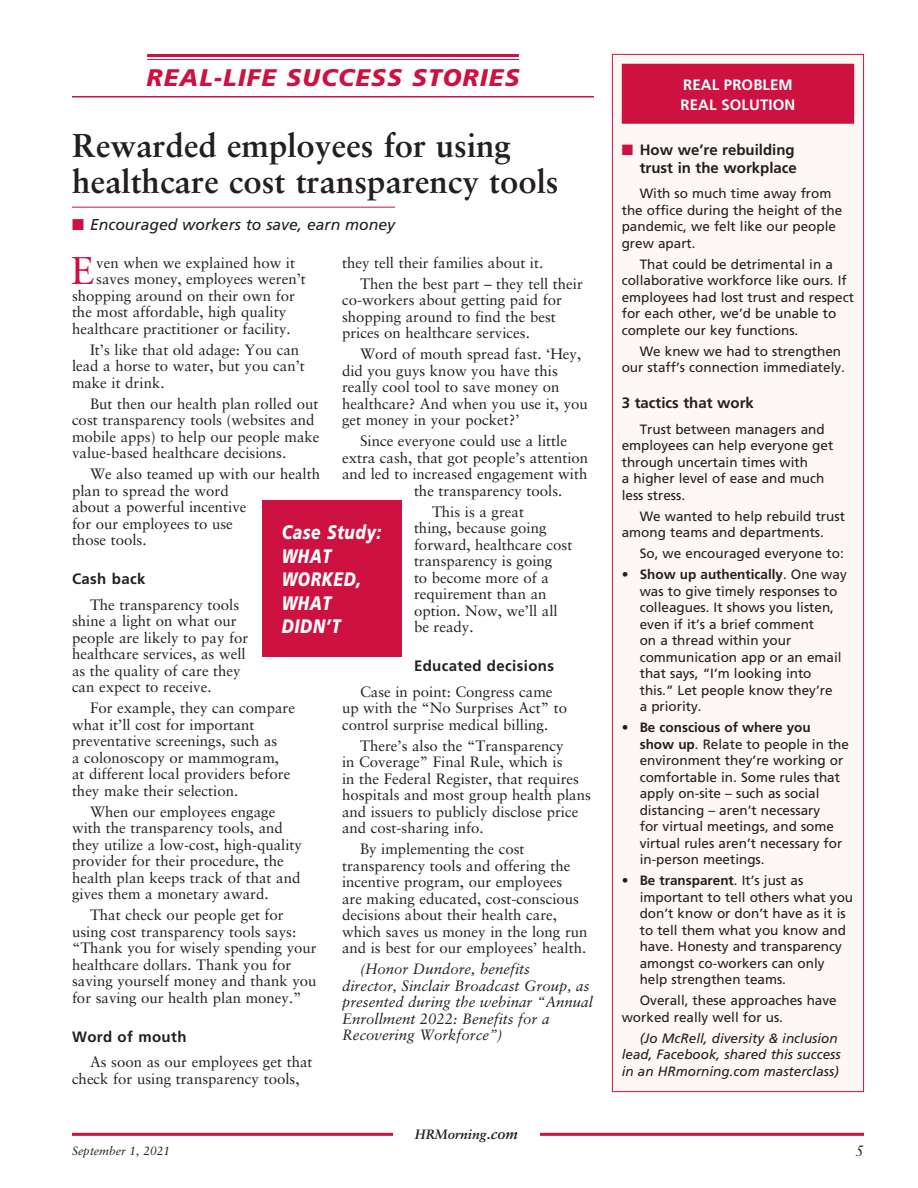
<style>
.page{position:relative;width:918px;height:1188px;background:#fff}
.page>*{position:absolute;margin:0;border:0;box-sizing:border-box;transform-origin:0 0}
._1a_Copy-drop_charac{font:38.7px "Sabon";color:#cd1141}
._7___Major_Headline{font:700 33px/36px "Sabon";color:#231f20}
.page_head{font:italic 900 24px "Frutiger";letter-spacing:.05em;color:#cd1141}
.t1{font:italic 900 19.5px/23.4px "Frutiger";letter-spacing:.04em;color:#fff;scale:.8 1}
.Kicker_Story{font:italic 15.75px "Frutiger";color:#231f20}
._1___Copy{font:15px/16.5px "Sabon";color:#231f20}
._1a_Copy-drop_charac-2{font:15px "Sabon";color:#231f20}
._3a_Copy_source{font:italic 15px/16.5px "Sabon";color:#231f20}
._6___Sidebar_Head{font:700 15px/18px "Frutiger";color:#231f20;text-align:right}
._2___Copy_Sub-Head{font:700 15px "Frutiger";letter-spacing:.025em;color:#231f20}
._6b__Sidebar_Cap{font:700 15px/19.5px "Frutiger";letter-spacing:.005em;color:#fff}
._6a__Sidebar_Subhead{font:700 15px "Frutiger";color:#231f20}
._5___Sidebar_Bullets{font:13.5px/16.5px "Frutiger";color:#231f20}
._4___Sidebar_Copy{font:13.5px/16.5px "Frutiger";color:#231f20}
._4___Sidebar_Copy-2{font:italic 13.5px/16.5px "Frutiger";color:#231f20}
.t2{font:italic 700 13.5px "Sabon";color:#231f20}
.t3{font:italic 12px "Sabon";color:#231f20}
.s1{color:#cd1141}
.s2{font-size:15px}
.s3{font-weight:700}
</style>
<div class="page">
<hr style="left:147px;top:54px;width:372px;height:3px;background:#cd1141">
<hr style="left:147px;top:59px;width:372px;height:1px;background:#cd1141">
<hr style="left:72px;top:96px;width:522px;height:2px;background:#cd1141">
<hr style="left:72px;top:207px;width:323px;height:1px;background:#cd1141">
<div style="left:262px;top:501px;width:140px;height:156px;background:#cd1141"></div>
<div style="left:612px;top:54px;width:252px;height:1038px;background:#fdf7f5"></div>
<div style="left:622px;top:64px;width:232px;height:60px;background:#cd1141"></div>
<hr style="left:72px;top:1133px;width:792px;height:3px;background:#cd1141">
<div style="left:393px;top:1125px;width:147px;height:18px;background:#fff"></div>
<p class="page_head" style="left:147px;top:63px;width:375px">REAL-LIFE SUCCESS STORIES</p>
<p class="_7___Major_Headline" style="left:72px;top:126px;width:488px">Rewarded employees for using healthcare cost transparency tools</p>
<p class="Kicker_Story" style="left:72px;top:215px;width:325px"><span class="s1">■</span> Encouraged workers to save, earn money</p>
<p class="_1a_Copy-drop_charac" style="left:71px;top:248px;width:25px">E</p>
<p class="_1a_Copy-drop_charac-2" style="left:96px;top:254px;width:200px">ven when we explained how it</p>
<p class="_1___Copy" style="left:342px;top:254px;width:203px">they tell their families about it.</p>
<p class="_1___Copy" style="left:342px;top:275px;width:242px;text-indent:18px">Then the best part – they tell their co-workers about getting paid for shopping around to find the best prices on healthcare services.</p>
<p class="_1___Copy" style="left:342px;top:346px;width:247px;text-indent:18px">Word of mouth spread fast. ‘Hey, did you guys know you have this really cool tool to save money on healthcare? And when you use it, you get money in your pocket?’</p>
<p class="_1___Copy" style="left:360px;top:433px;width:209px">Since everyone could use a little</p>
<p class="_1___Copy" style="left:342px;top:449px;width:248px">extra cash, that got people’s attention</p>
<p class="_1___Copy" style="left:342px;top:466px;width:247px">and led to increased engagement with</p>
<p class="_1___Copy" style="left:414px;top:482px;width:150px">the transparency tools.</p>
<p class="_1___Copy" style="left:414px;top:503px;width:160px;text-indent:18px">This is a great<br>thing, because going forward, healthcare cost transparency is going<br>to become more of a requirement than an option. Now, we’ll all be ready.</p>
<p class="_2___Copy_Sub-Head" style="left:414px;top:657px;width:142px">Educated decisions</p>
<p class="_1___Copy" style="left:342px;top:683px;width:227px;text-indent:18px">Case in point: Congress came up with the “No Surprises Act” to control surprise medical billing.</p>
<p class="_1___Copy" style="left:342px;top:737px;width:250px;text-indent:18px">There’s also the “Transparency<br>in Coverage” Final Rule, which is<br>in the Federal Register, that requires hospitals and most group health plans and issuers to publicly disclose price and cost-sharing info.</p>
<p class="_1___Copy" style="left:342px;top:841px;width:247px;text-indent:18px">By implementing the cost transparency tools and offering the incentive program, our employees<br>are making educated, cost-conscious decisions about their health care, which saves us money in the long run and is best for our employees’ health.</p>
<p class="_3a_Copy_source" style="left:342px;top:961px;width:252px;text-indent:18px">(Honor Dundore, benefits<br>director, Sinclair Broadcast Group, as presented during the webinar “Annual<br>Enrollment 2022: Benefits for a<br>Recovering Workforce”)</p>
<p class="_1a_Copy-drop_charac-2" style="left:96px;top:270px;width:211px">saves money, employees weren’t</p>
<p class="_1a_Copy-drop_charac-2" style="left:72px;top:287px;width:225px">shopping around on their own for</p>
<p class="_1a_Copy-drop_charac-2" style="left:72px;top:303px;width:216px">the most affordable, high quality</p>
<p class="_1a_Copy-drop_charac-2" style="left:72px;top:320px;width:220px">healthcare practitioner or facility.</p>
<p class="_1___Copy" style="left:72px;top:341px;width:234px;text-indent:18px">It’s like that old adage: You can lead a horse to water, but you can’t make it drink.</p>
<p class="_1___Copy" style="left:72px;top:395px;width:249px;text-indent:18px">But then our health plan rolled out cost transparency tools (websites and mobile apps) to help our people make value-based healthcare decisions.</p>
<p class="_1___Copy" style="left:72px;top:466px;width:250px;text-indent:18px">We also teamed up with our health plan to spread the word<br>about a powerful incentive<br>for our employees to use<br>those tools.</p>
<p class="_2___Copy_Sub-Head" style="left:72px;top:570px;width:75px">Cash back</p>
<p class="_1___Copy" style="left:72px;top:596px;width:178px;text-indent:18px">The transparency tools shine a light on what our people are likely to pay for healthcare services, as well as the quality of care they can expect to receive.</p>
<p class="_1___Copy" style="left:72px;top:700px;width:225px;text-indent:18px">For example, they can compare what it’ll cost for important preventative screenings, such as<br>a colonoscopy or mammogram, at different local providers before they make their selection.</p>
<p class="_1___Copy" style="left:72px;top:803px;width:232px;text-indent:18px">When our employees engage with the transparency tools, and they utilize a low-cost, high-quality provider for their procedure, the health plan keeps track of that and gives them a monetary award.</p>
<p class="_1___Copy" style="left:72px;top:907px;width:246px;text-indent:18px">That check our people get for using cost transparency tools says: “Thank you for wisely spending your healthcare dollars. Thank you for saving yourself money and thank you for saving our health plan money.”</p>
<p class="_2___Copy_Sub-Head" style="left:72px;top:1028px;width:116px">Word of mouth</p>
<p class="_1___Copy" style="left:72px;top:1054px;width:242px;text-indent:18px">As soon as our employees get that check for using transparency tools,</p>
<p class="t1" style="left:282px;top:521px;width:126px">Case Study:</p>
<p class="t1" style="left:282px;top:544px;width:101px">WHAT<br>WORKED,<br>WHAT<br>DIDN’T</p>
<p class="t2" style="left:415px;top:1126px;width:105px">HRMorning<span class="s2">.com</span></p>
<p class="_6b__Sidebar_Cap" style="left:681px;top:75px;width:116px">REAL PROBLEM<br>REAL SOLUTION</p>
<p class="_6___Sidebar_Head" style="left:622px;top:140px;width:177px"><span class="s1">■</span> How we’re rebuilding trust in the workplace</p>
<p class="_4___Sidebar_Copy" style="left:622px;top:185px;width:222px;text-indent:18px">With so much time away from the office during the height of the pandemic, we felt like our people grew apart.</p>
<p class="_4___Sidebar_Copy" style="left:622px;top:256px;width:234px;text-indent:18px">That could be detrimental in a collaborative workforce like ours. If employees had lost trust and respect for each other, we’d be unable to complete our key functions.</p>
<p class="_4___Sidebar_Copy" style="left:622px;top:343px;width:225px;text-align:right">We knew we had to strengthen our staff’s connection immediately.</p>
<p class="_6a__Sidebar_Subhead" style="left:622px;top:394px;width:134px">3 tactics that work</p>
<p class="_4___Sidebar_Copy" style="left:622px;top:421px;width:213px;text-indent:18px">Trust between managers and employees can help everyone get through uncertain times with<br>a higher level of ease and much less stress.</p>
<p class="_4___Sidebar_Copy" style="left:622px;top:508px;width:225px;text-indent:18px">We wanted to help rebuild trust among teams and departments.</p>
<p class="_4___Sidebar_Copy" style="left:640px;top:545px;width:206px">So, we encouraged everyone to:</p>
<p class="_5___Sidebar_Bullets" style="left:640px;top:566px;width:209px;text-indent:-18px">• <span class="s3">Show up authentically</span>. One way was to give timely responses to colleagues. It shows you listen, even if it’s a brief comment<br>on a thread within your communication app or an email that says, “I’m looking into this.” Let people know they’re<br>a priority.</p>
<p class="_5___Sidebar_Bullets" style="left:640px;top:719px;width:211px;text-indent:-18px">• <span class="s3">Be conscious of where you<br>show up</span>. Relate to people in the environment they’re working or comfortable in. Some rules that apply on-site – such as social distancing – aren’t necessary<br>for virtual meetings, and some virtual rules aren’t necessary for in-person meetings.</p>
<p class="_5___Sidebar_Bullets" style="left:640px;top:872px;width:215px;text-indent:-18px">• <span class="s3">Be transparent</span>. It’s just as important to tell others what you don’t know or don’t have as it is to tell them what you know and have. Honesty and transparency amongst co-workers can only help strengthen teams.</p>
<p class="_4___Sidebar_Copy" style="left:622px;top:992px;width:216px;text-indent:18px">Overall, these approaches have worked really well for us.</p>
<p class="_4___Sidebar_Copy-2" style="left:622px;top:1030px;width:221px;text-indent:18px">(Jo McRell, diversity &amp; inclusion lead, Facebook, shared this success in an HRmorning.com masterclass)</p>
<p class="t3" style="left:72px;top:1144px;width:100px">September 1, 2021</p>
<p class="_3a_Copy_source" style="left:856px;top:1142px;width:10px">5</p>
</div>
